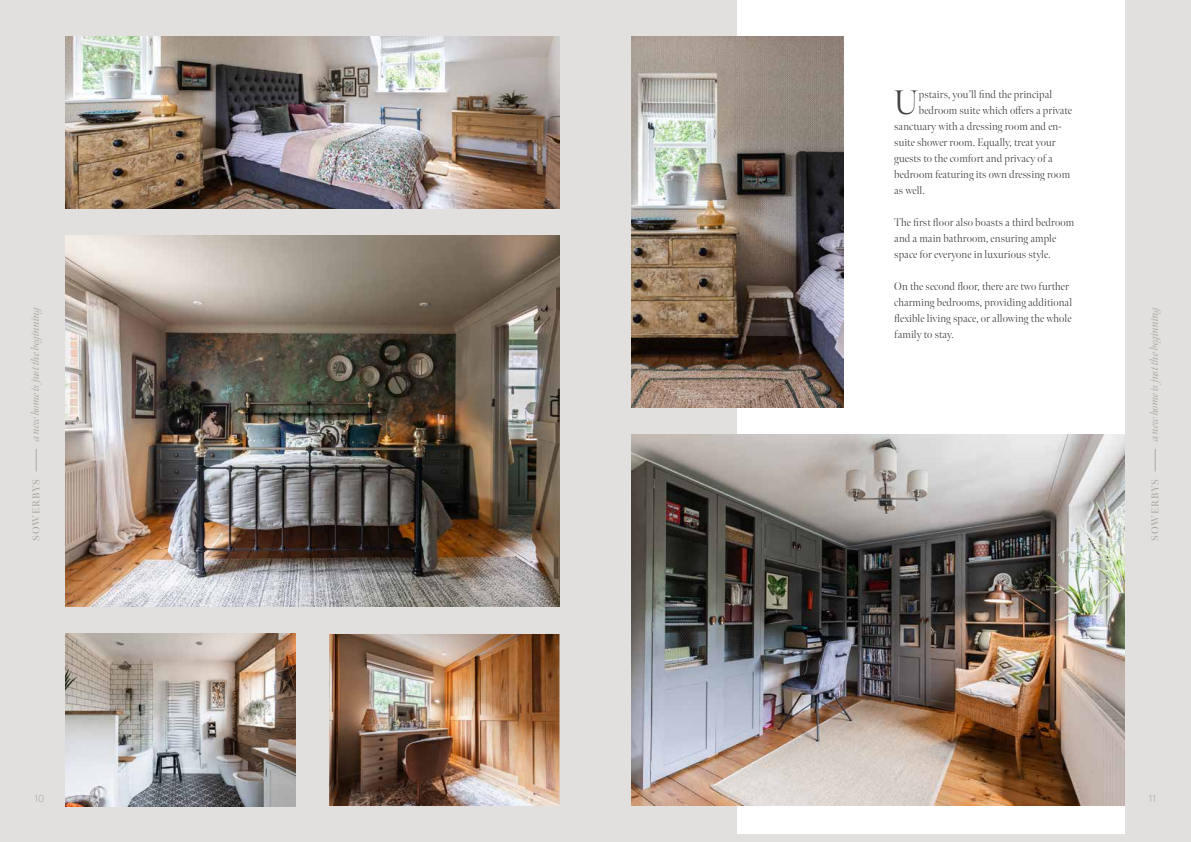
<style>
.page{position:relative;width:1191px;height:842px;background:#e2e0df}
.page>*{position:absolute;margin:0;border:0;box-sizing:border-box;transform-origin:0 0}
.t1{font:300 34px "Meno Banner";color:#434141}
.t2{font:300 11px/16px "Meno Banner";letter-spacing:.01em;color:#434141}
.t3{font:italic 11px "Meno Banner";letter-spacing:-.01em;color:#ada8a0}
.t4{font:600 10px "Meno Banner";letter-spacing:.08em;color:#ada8a0}
.t5{font:300 10px "Quasimoda";color:#ada8a0}
</style>
<div class="page">
<svg style="left:36px;top:449px;width:1px;height:22px"></svg>
<svg style="left:1155px;top:449px;width:1px;height:22px"></svg>
<div style="left:737px;top:0;width:387px;height:833px;background:#fff"></div>
<img style="left:631px;top:434px;width:493px;height:372px">
<img style="left:65px;top:235px;width:494px;height:372px">
<img style="left:65px;top:634px;width:230px;height:172px">
<img style="left:631px;top:36px;width:213px;height:371px">
<img style="left:65px;top:36px;width:494px;height:172px">
<img style="left:329px;top:634px;width:230px;height:172px">
<h1 class="t1" style="left:894px;top:82px;width:26px">U</h1>
<p class="t2" style="left:918px;top:87px;width:135px">pstairs, you’ll find the principal</p>
<p class="t2" style="left:918px;top:103px;width:155px">bedroom suite which offers a private</p>
<p class="t2" style="left:894px;top:119px;width:169px">sanctuary with a dressing room and en-</p>
<p class="t2" style="left:894px;top:135px;width:163px">suite shower room. Equally, treat your</p>
<p class="t2" style="left:894px;top:151px;width:160px">guests to the comfort and privacy of a</p>
<p class="t2" style="left:894px;top:167px;width:177px">bedroom featuring its own dressing room</p>
<p class="t2" style="left:894px;top:183px;width:32px">as well.</p>
<p class="t2" style="left:894px;top:215px;width:182px">The first floor also boasts a third bedroom and a main bathroom, ensuring ample space for everyone in luxurious style.</p>
<p class="t2" style="left:894px;top:279px;width:179px">On the second floor, there are two further charming bedrooms, providing additional flexible living space, or allowing the whole family to stay.</p>
<p class="t3" style="left:29px;top:441px;width:138px;rotate:-90deg">a new home is just the beginning</p>
<p class="t3" style="left:1147px;top:441px;width:138px;rotate:-90deg">a new home is just the beginning</p>
<p class="t4" style="left:30px;top:541px;width:63px;rotate:-90deg">SOWERBYS</p>
<p class="t4" style="left:1149px;top:541px;width:63px;rotate:-90deg">SOWERBYS</p>
<p class="t5" style="left:35px;top:791px;width:11px">10</p>
<p class="t5" style="left:1148px;top:791px;width:9px">11</p>
</div>
